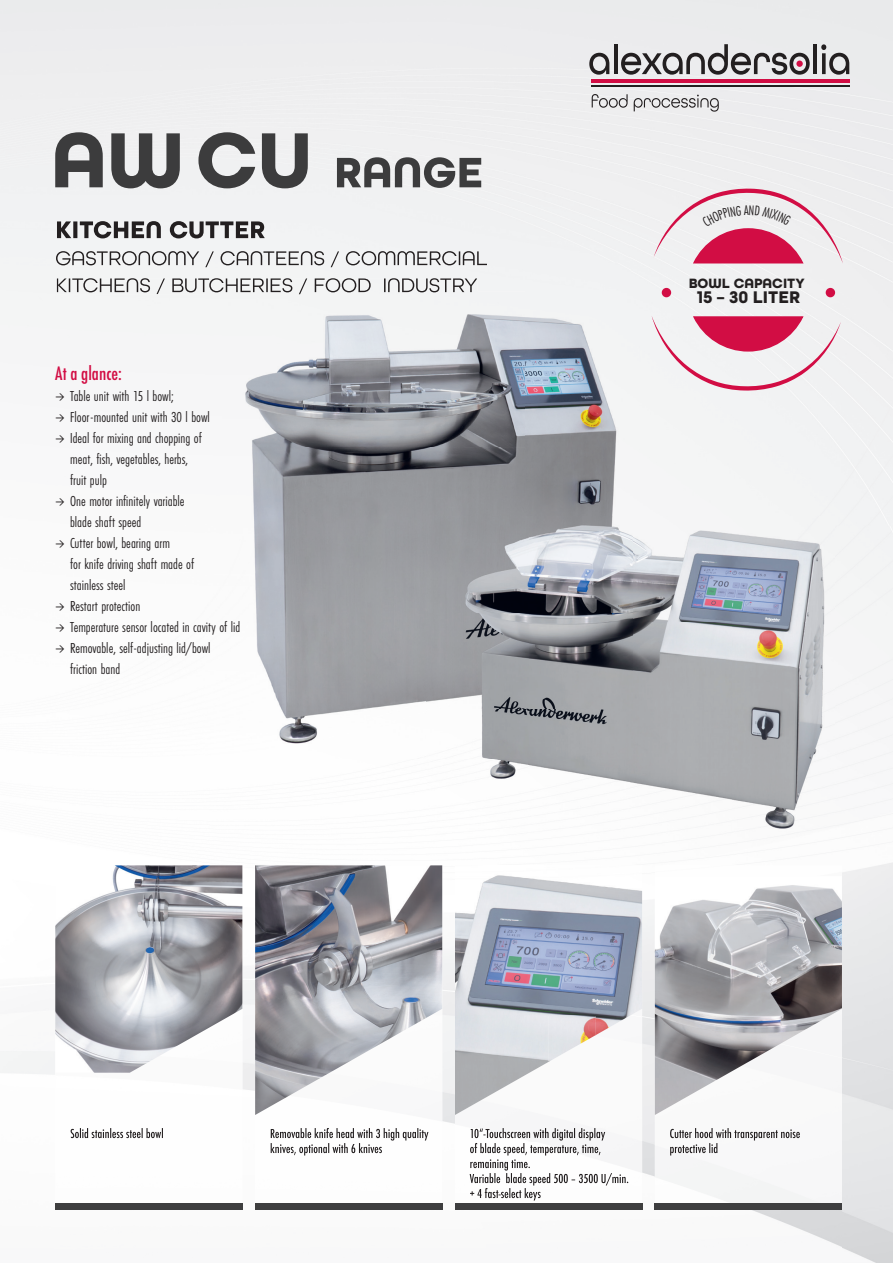
<style>
.page{position:relative;width:893px;height:1263px;background:#fff}
.page>*{position:absolute;margin:0;border:0;box-sizing:border-box;transform-origin:0 0}
.t1{font:500 condensed 18px "Futura";color:#d20d44}
.t2{font:700 17.85px "All Round Gothic";color:#231f20}
.t3{font:15px/21px "Futura PT Cond";color:#231f20}
.t4{font:700 14.25px "All Round Gothic";color:#231f20}
.s1{font-family:"DINOT";font-stretch:condensed}
</style>
<div class="page">
<div style="left:0;top:0;width:630px;height:263px;background:#efeff0"></div>
<div style="left:630px;top:0;width:263px;height:315px;background:#ededee"></div>
<img style="left:242px;top:906px;width:13px;height:304px">
<img style="left:442px;top:894px;width:13px;height:316px">
<img style="left:642px;top:900px;width:13px;height:310px">
<img style="left:752px;top:1210px;width:89px;height:53px">
<svg style="left:589px;top:53px;width:20px;height:22px"></svg>
<hr style="left:614px;top:44px;width:3px;height:30px;background:#231f20">
<svg style="left:621px;top:44px;width:189px;height:31px;background:#adacae"></svg>
<hr style="left:813px;top:44px;width:4px;height:30px;background:#231f20">
<svg style="left:821px;top:44px;width:28px;height:31px"></svg>
<svg style="left:592px;top:94px;width:36px;height:14px"></svg>
<svg style="left:634px;top:95px;width:85px;height:17px"></svg>
<hr style="left:591px;top:79px;width:258px;height:4px;background:#d20d44">
<hr style="left:591px;top:85px;width:258px;height:1px;background:#231f20">
<div style="left:796px;top:61px;width:7px;height:6px;background:#d20d44;border-radius:50%"></div>
<div style="left:455px;top:1203px;width:187px;height:7px;background:#3e3e3f"></div>
<div style="left:655px;top:1203px;width:187px;height:7px;background:#3e3e3f"></div>
<div style="left:255px;top:1203px;width:187px;height:7px;background:#3e3e3f"></div>
<div style="left:55px;top:1203px;width:187px;height:7px;background:#3e3e3f"></div>
<img style="left:255px;top:865px;width:187px;height:250px">
<img style="left:55px;top:865px;width:187px;height:208px">
<img style="left:455px;top:875px;width:140px;height:140px">
<img style="left:595px;top:885px;width:47px;height:150px">
<img style="left:455px;top:1015px;width:93px;height:100px">
<img style="left:548px;top:1015px;width:48px;height:47px">
<img style="left:655px;top:885px;width:187px;height:230px">
<img style="left:206px;top:294px;width:160px;height:450px">
<img style="left:366px;top:292px;width:160px;height:259px">
<img style="left:526px;top:292px;width:107px;height:225px">
<img style="left:633px;top:517px;width:202px;height:211px">
<img style="left:485px;top:758px;width:145px;height:24px">
<img style="left:630px;top:728px;width:205px;height:106px">
<img style="left:426px;top:517px;width:207px;height:241px">
<svg style="left:652px;top:315px;width:189px;height:76px"></svg>
<div style="left:826px;top:288px;width:9px;height:9px;background:#d20d44;border-radius:50%"></div>
<div style="left:662px;top:288px;width:9px;height:9px;background:#d20d44;border-radius:50%"></div>
<img style="left:271px;top:1128px;width:157px;height:12px">
<img style="left:271px;top:1143px;width:111px;height:12px">
<img style="left:71px;top:1128px;width:92px;height:10px">
<img style="left:471px;top:1128px;width:134px;height:12px">
<img style="left:470px;top:1143px;width:131px;height:12px">
<img style="left:470px;top:1159px;width:60px;height:11px">
<img style="left:470px;top:1173px;width:159px;height:12px">
<img style="left:470px;top:1188px;width:71px;height:12px">
<img style="left:670px;top:1128px;width:133px;height:12px">
<img style="left:670px;top:1143px;width:47px;height:12px">
<img style="left:55px;top:132px;width:257px;height:56px">
<img style="left:337px;top:157px;width:144px;height:31px">
<img style="left:57px;top:221px;width:208px;height:17px">
<img style="left:56px;top:251px;width:431px;height:16px">
<img style="left:57px;top:278px;width:420px;height:16px">
<img style="left:206px;top:292px;width:271px;height:2px">
<svg style="left:654px;top:188px;width:189px;height:77px"></svg>
<p class="t1" style="left:55px;top:361px;width:68px">At a glance:</p>
<p class="t3" style="left:55px;top:385px;width:120px"><span class="s1">→</span> Table unit with 15 l bowl;</p>
<p class="t3" style="left:55px;top:406px;width:156px"><span class="s1">→</span> Floor-mounted unit with 30 l bowl</p>
<p class="t3" style="left:70px;top:427px;width:133px;text-indent:-15px"><span class="s1">→</span> Ideal for mixing and chopping of meat, fish, vegetables, herbs, fruit pulp</p>
<p class="t3" style="left:70px;top:490px;width:116px;text-indent:-15px"><span class="s1">→</span> One motor infinitely variable blade shaft speed</p>
<p class="t3" style="left:70px;top:532px;width:125px;text-indent:-15px"><span class="s1">→</span> Cutter bowl, bearing arm<br>for knife driving shaft made of stainless steel</p>
<p class="t3" style="left:55px;top:595px;width:87px"><span class="s1">→</span> Restart protection</p>
<p class="t3" style="left:55px;top:616px;width:187px"><span class="s1">→</span> Temperature sensor located in cavity of lid</p>
<p class="t3" style="left:70px;top:637px;width:142px;text-indent:-15px"><span class="s1">→</span> Removable, self-adjusting lid/bowl friction band</p>
<p class="t4" style="left:689px;top:274px;width:117px">BOWL CAPACITY</p>
<p class="t2" style="left:697px;top:287px;width:105px">15 – 30 LITER</p>
</div>
